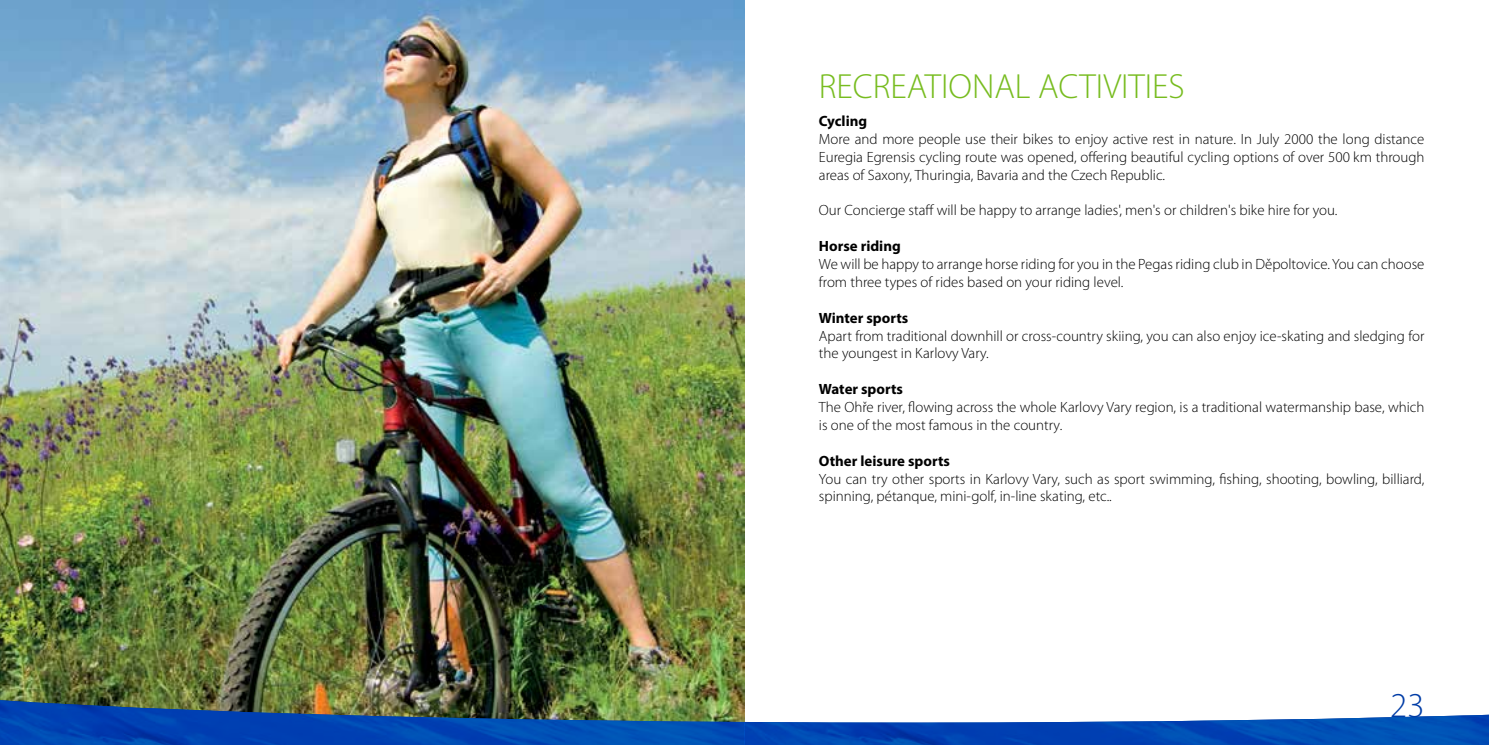
<style>
.page{position:relative;width:1489px;height:745px;background:#fff}
.page>*{position:absolute;margin:0;border:0;box-sizing:border-box;transform-origin:0 0}
.t1{font:300 35px "Myriad Pro";color:#77bc1f}
.t2{font:300 35px "Myriad Pro";color:#003ca6}
.t3{font:300 14.88px/17.8px "Myriad Pro";color:#000}
.t4{font:700 14.88px "Myriad Pro";color:#000}
</style>
<div class="page">
<img style="left:0;top:0;width:744px;height:692px">
<img style="left:0;top:692px;width:745px;height:7px">
<img style="left:0;top:699px;width:1488px;height:45px">
<h1 class="t1" style="left:819px;top:67px;width:367px">RECREATIONAL ACTIVITIES</h1>
<p class="t4" style="left:819px;top:111px;width:50px">Cycling</p>
<p class="t3" style="left:819px;top:130px;width:607px;text-align:justify">More and more people use their bikes to enjoy active rest in nature. In July 2000 the long distance Euregia Egrensis cycling route was opened, offering beautiful cycling options of over 500 km through areas of Saxony, Thuringia, Bavaria and the Czech Republic.</p>
<p class="t3" style="left:819px;top:202px;width:518px">Our Concierge staff will be happy to arrange ladies', men's or children's bike hire for you.</p>
<p class="t4" style="left:819px;top:236px;width:83px">Horse riding</p>
<p class="t3" style="left:819px;top:255px;width:607px">We will be happy to arrange horse riding for you in the Pegas riding club in Děpoltovice. You can choose from three types of rides based on your riding level.</p>
<p class="t4" style="left:819px;top:308px;width:91px">Winter sports</p>
<p class="t3" style="left:819px;top:327px;width:607px">Apart from traditional downhill or cross-country skiing, you can also enjoy ice-skating and sledging for the youngest in Karlovy Vary.</p>
<p class="t4" style="left:819px;top:379px;width:86px">Water sports</p>
<p class="t3" style="left:819px;top:398px;width:607px">The Ohře river, flowing across the whole Karlovy Vary region, is a traditional watermanship base, which is one of the most famous in the country.</p>
<p class="t4" style="left:819px;top:450px;width:132px">Other leisure sports</p>
<p class="t3" style="left:819px;top:469px;width:607px">You can try other sports in Karlovy Vary, such as sport swimming, fishing, shooting, bowling, billiard, spinning, pétanque, mini-golf, in-line skating, etc..</p>
<h1 class="t2" style="left:1390px;top:685px;width:36px">23</h1>
</div>
